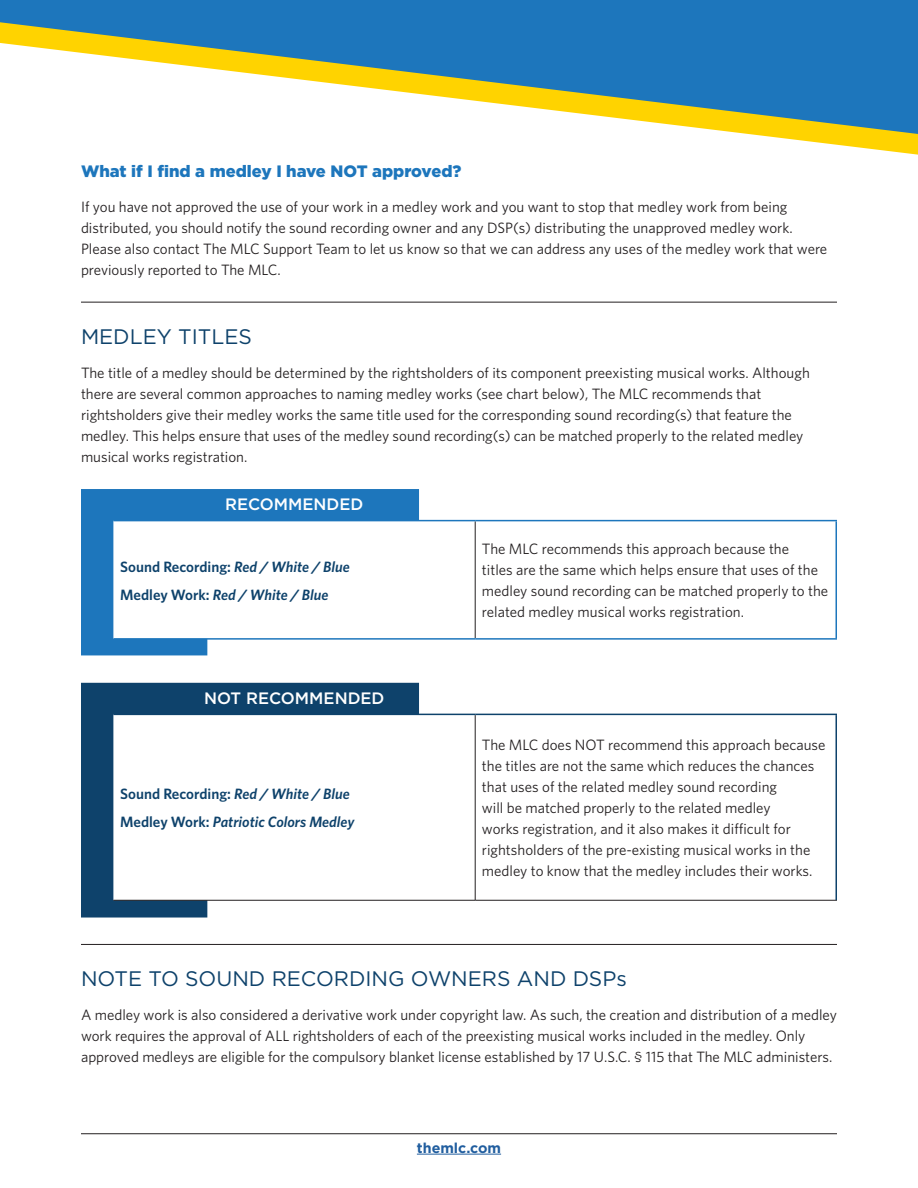
<style>
.page{position:relative;width:918px;height:1188px;background:#fff}
.page>*{position:absolute;margin:0;border:0;box-sizing:border-box;transform-origin:0 0}
.t1{font:21px "Gotham";color:#0e426b}
.t2{font:900 16.5px "Gotham";color:#1d76bc}
.t3{font:500 16.5px "Gotham";color:#fff}
.t4{font:15px/21px "Whitney";color:#231f20}
.t5{font:italic 600 15px/27.8px "Whitney";color:#0e426b}
.t6{font:700 14.25px "Gotham";color:#215e9f}
.s1{font-style:normal}
</style>
<div class="page">
<hr style="left:417px;top:1154px;width:84px;height:1px;background:#215e9f">
<hr style="left:81px;top:1133px;width:756px;height:1px;background:#231f20">
<svg style="left:749px;top:134px;width:169px;height:21px"></svg>
<svg style="left:0;top:0;width:918px;height:134px;fill:#1d76bc"></svg>
<svg style="left:81px;top:489px;width:338px;height:166px;fill:#1d76bc"></svg>
<svg style="left:113px;top:521px;width:723px;height:117px"></svg>
<hr style="left:475px;top:521px;width:1px;height:117px;background:#231f20">
<hr style="left:113px;top:520px;width:362px;height:1px;background:#1d76bc">
<hr style="left:475px;top:520px;width:362px;height:1px;background:#1d76bc">
<hr style="left:113px;top:638px;width:362px;height:2px;background:#1d76bc">
<hr style="left:475px;top:638px;width:362px;height:2px;background:#1d76bc">
<hr style="left:836px;top:521px;width:1px;height:117px;background:#1d76bc">
<hr style="left:81px;top:302px;width:756px;height:1px;background:#231f20">
<hr style="left:81px;top:944px;width:756px;height:1px;background:#231f20">
<svg style="left:81px;top:683px;width:338px;height:235px;fill:#0e426b"></svg>
<svg style="left:113px;top:715px;width:722px;height:185px"></svg>
<hr style="left:475px;top:715px;width:1px;height:185px;background:#231f20">
<hr style="left:113px;top:900px;width:362px;height:1px;background:#231f20">
<hr style="left:475px;top:900px;width:362px;height:1px;background:#231f20">
<hr style="left:835px;top:715px;width:2px;height:185px;background:#0e426b">
<hr style="left:113px;top:714px;width:362px;height:1px;background:#0e426b">
<hr style="left:475px;top:714px;width:362px;height:1px;background:#0e426b">
<p class="t2" style="left:81px;top:160px;width:382px">What if I find a medley I have NOT approved?</p>
<p class="t4" style="left:81px;top:196px;width:748px">If you have not approved the use of your work in a medley work and you want to stop that medley work from being distributed, you should notify the sound recording owner and any DSP(s) distributing the unapproved medley work.<br>Please also contact The MLC Support Team to let us know so that we can address any uses of the medley work that were previously reported to The MLC.</p>
<h1 class="t1" style="left:81px;top:323px;width:172px">MEDLEY TITLES</h1>
<p class="t4" style="left:81px;top:362px;width:730px">The title of a medley should be determined by the rightsholders of its component preexisting musical works. Although there are several common approaches to naming medley works (see chart below), The MLC recommends that rightsholders give their medley works the same title used for the corresponding sound recording(s) that feature the medley. This helps ensure that uses of the medley sound recording(s) can be matched properly to the related medley musical works registration.</p>
<p class="t3" style="left:225px;top:493px;width:140px">RECOMMENDED</p>
<p class="t5" style="left:120px;top:552px;width:231px"><span class="s1">Sound Recording:</span> Red / White / Blue<br><span class="s1">Medley Work:</span> Red / White / Blue</p>
<p class="t3" style="left:204px;top:687px;width:182px">NOT RECOMMENDED</p>
<p class="t5" style="left:120px;top:780px;width:236px"><span class="s1">Sound Recording:</span> Red / White / Blue<br><span class="s1">Medley Work:</span> Patriotic Colors Medley</p>
<p class="t4" style="left:482px;top:538px;width:348px">The MLC recommends this approach because the<br>titles are the same which helps ensure that uses of the medley sound recording can be matched properly to the related medley musical works registration.</p>
<p class="t4" style="left:482px;top:734px;width:345px">The MLC does NOT recommend this approach because the titles are not the same which reduces the chances that uses of the related medley sound recording<br>will be matched properly to the related medley<br>works registration, and it also makes it difficult for rightsholders of the pre-existing musical works in the medley to know that the medley includes their works.</p>
<h1 class="t1" style="left:81px;top:965px;width:547px">NOTE TO SOUND RECORDING OWNERS AND DSPs</h1>
<p class="t4" style="left:81px;top:1004px;width:758px">A medley work is also considered a derivative work under copyright law. As such, the creation and distribution of a medley work requires the approval of ALL rightsholders of each of the preexisting musical works included in the medley. Only approved medleys are eligible for the compulsory blanket license established by 17 U.S.C. § 115 that The MLC administers.</p>
<p class="t6" style="left:417px;top:1138px;width:86px">themlc.com</p>
</div>
